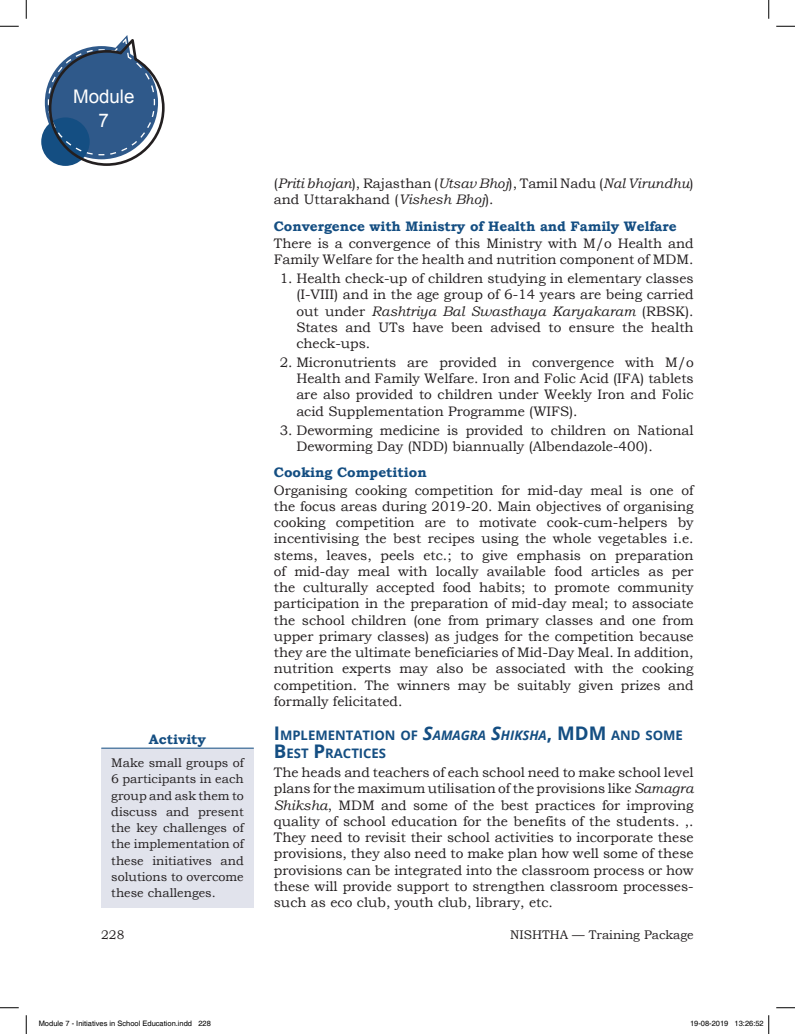
<style>
.page{position:relative;width:795px;height:1034px;background:#fff}
.page>*{position:absolute;margin:0;border:0;box-sizing:border-box;transform-origin:0 0}
.t1{font:18.75px/23.8px "Arial";color:#fff;text-align:center}
.t2{font:13.75px/16.2px "Bookman Old Style";color:#231f20;text-align:justify}
.t3{font:700 13.75px "Bookman Old Style";letter-spacing:-.005em;color:#144e82}
.t4{font:700 13.12px "Open Sans";color:#144e82}
.t5{font:12.5px/16.2px "Bookman Old Style";color:#231f20;text-align:justify}
.t6{font:7.5px "Helvetica";color:#000}
.s1{font-style:italic}
.s2{font-size:18.75px}
.s3{font-style:italic;font-size:18.75px}
</style>
<div class="page">
<svg style="left:41px;top:117px;width:49px;height:49px"></svg>
<svg style="left:45px;top:35px;width:120px;height:131px"></svg>
<div style="left:101px;top:748px;width:153px;height:159px;background:#e1e3ec"></div>
<hr style="left:101px;top:747px;width:153px;height:1px;background:#144e82">
<svg style="left:0;top:25px;width:19px;height:2px"></svg>
<svg style="left:776px;top:25px;width:19px;height:2px"></svg>
<svg style="left:0;top:1007px;width:19px;height:1px"></svg>
<svg style="left:776px;top:1007px;width:19px;height:1px"></svg>
<svg style="left:25px;top:0;width:2px;height:19px"></svg>
<svg style="left:25px;top:1015px;width:2px;height:18px"></svg>
<svg style="left:768px;top:0;width:2px;height:19px"></svg>
<svg style="left:768px;top:1015px;width:2px;height:18px"></svg>
<h1 class="t1" style="left:73px;top:85px;width:63px">Module<br>7</h1>
<p class="t3" style="left:149px;top:729px;width:59px">Activity</p>
<p class="t5" style="left:111px;top:754px;width:134px">Make small groups of 6 participants in each group and ask them to discuss and present the key challenges of the implementation of these initiatives and solutions to overcome these challenges.</p>
<p class="t2" style="left:274px;top:175px;width:421px">(<span class="s1">Priti bhojan</span>), Rajasthan (<span class="s1">Utsav Bhoj</span>), Tamil Nadu (<span class="s1">Nal Virundhu</span>) and Uttarakhand (<span class="s1">Vishesh Bhoj</span>).</p>
<p class="t3" style="left:274px;top:216px;width:404px">Convergence with Ministry of Health and Family Welfare</p>
<p class="t2" style="left:274px;top:235px;width:421px">There is a convergence of this Ministry with M/o Health and<br>Family Welfare for the health and nutrition component of MDM.</p>
<p class="t2" style="left:296px;top:270px;width:399px;text-indent:-17px">1. Health check-up of children studying in elementary classes (I-VIII) and in the age group of 6-14 years are being carried out under <span class="s1">Rashtriya Bal Swasthaya Karyakaram</span> (RBSK).<br>States and UTs have been advised to ensure the health check-ups.</p>
<p class="t2" style="left:296px;top:354px;width:399px;text-indent:-17px">2. Micronutrients are provided in convergence with M/o Health and Family Welfare. Iron and Folic Acid (IFA) tablets are also provided to children under Weekly Iron and Folic acid Supplementation Programme (WIFS).</p>
<p class="t2" style="left:296px;top:422px;width:399px;text-indent:-17px">3. Deworming medicine is provided to children on National<br>Deworming Day (NDD) biannually (Albendazole-400).</p>
<p class="t3" style="left:274px;top:462px;width:154px">Cooking Competition</p>
<p class="t2" style="left:274px;top:482px;width:421px">Organising cooking competition for mid-day meal is one of the focus areas during 2019-20. Main objectives of organising cooking competition are to motivate cook-cum-helpers by incentivising the best recipes using the whole vegetables i.e. stems, leaves, peels etc.; to give emphasis on preparation of mid-day meal with locally available food articles as per the culturally accepted food habits; to promote community participation in the preparation of mid-day meal; to associate the school children (one from primary classes and one from upper primary classes) as judges for the competition because they are the ultimate beneficiaries of Mid-Day Meal. In addition, nutrition experts may also be associated with the cooking competition. The winners may be suitably given prizes and formally felicitated.</p>
<p class="t4" style="left:274px;top:725px;width:300px"><span class="s2">I</span> MPLEMENTATION OF <span class="s3">S</span><span class="s1">AMAGRA</span> <span class="s3">S</span><span class="s1">HIKSHA</span><span class="s2">, MDM</span></p>
<p class="t4" style="left:611px;top:725px;width:73px">AND SOME</p>
<p class="t4" style="left:274px;top:744px;width:114px"><span class="s2">B</span>EST <span class="s2">P</span>RACTICES</p>
<p class="t2" style="left:274px;top:764px;width:421px">The heads and teachers of each school need to make school level plans for the maximum utilisation of the provisions like <span class="s1">Samagra Shiksha</span>, MDM and some of the best practices for improving quality of school education for the benefits of the students. ,.<br>They need to revisit their school activities to incorporate these provisions, they also need to make plan how well some of these provisions can be integrated into the classroom process or how these will provide support to strengthen classroom processes&shy;such as eco club, youth club, library, etc.</p>
<p class="t5" style="left:101px;top:926px;width:25px">228</p>
<p class="t5" style="left:510px;top:926px;width:185px">NISHTHA — Training Package</p>
<p class="t6" style="left:39px;top:1019px;width:174px">Module 7 - Initiatives in School Education.indd 228</p>
<p class="t6" style="left:690px;top:1019px;width:75px">19-08-2019 13:26:52</p>
</div>
